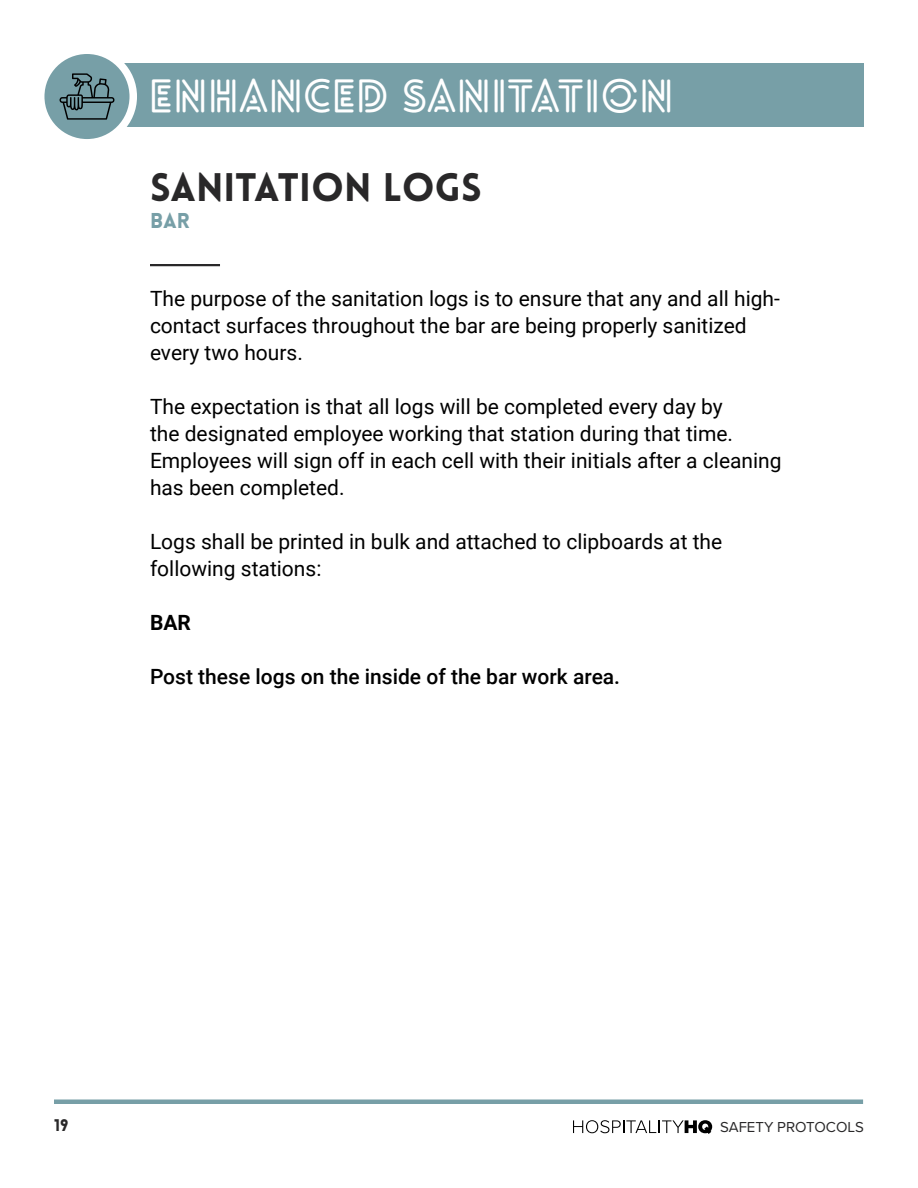
<style>
.page{position:relative;width:918px;height:1188px;background:#fff}
.page>*{position:absolute;margin:0;border:0;box-sizing:border-box;transform-origin:0 0}
.t1{font:700 45px "Lovelo Line";color:#fff}
.t2{font:900 39px "Lovelo";color:#292829}
.t3{font:21px/27px "Roboto";color:#000}
.t4{font:500 21px "Roboto";color:#000}
.t5{font:900 21px "Lovelo";color:#779fa7}
.t6{font:700 21px "Roboto";color:#000}
.t7{font:900 16.5px "Lovelo";color:#292829}
.t8{font:15px "Proxima Nova";color:#292829}
</style>
<div class="page">
<div style="left:117px;top:63px;width:747px;height:64px;background:#779fa7"></div>
<svg style="left:41px;top:50px;width:92px;height:93px;fill:#779fa7"></svg>
<div style="left:37px;top:47px;width:100px;height:100px;border:8px solid #fff;border-radius:50%"></div>
<svg style="left:60px;top:73px;width:54px;height:47px;background:#5d7c82"></svg>
<hr style="left:54px;top:1100px;width:809px;height:4px;background:#779fa7">
<svg style="left:573px;top:1120px;width:139px;height:14px"></svg>
<hr style="left:150px;top:264px;width:70px;height:2px;background:#292829">
<h1 class="t1" style="left:148px;top:68px;width:527px">ENHANCED SANITATION</h1>
<h2 class="t2" style="left:150px;top:163px;width:333px">SANITATION LOGS</h2>
<p class="t5" style="left:150px;top:208px;width:41px">BAR</p>
<p class="t3" style="left:150px;top:284px;width:631px">The purpose of the sanitation logs is to ensure that any and all high&shy;contact surfaces throughout the bar are being properly sanitized every two hours.</p>
<p class="t3" style="left:150px;top:392px;width:633px">The expectation is that all logs will be completed every day by<br>the designated employee working that station during that time.<br>Employees will sign off in each cell with their initials after a cleaning has been completed.</p>
<p class="t3" style="left:150px;top:527px;width:574px">Logs shall be printed in bulk and attached to clipboards at the following stations:</p>
<p class="t6" style="left:150px;top:608px;width:42px">BAR</p>
<p class="t4" style="left:150px;top:662px;width:472px">Post these logs on the inside of the bar work area.</p>
<p class="t7" style="left:54px;top:1115px;width:16px">19</p>
<p class="t8" style="left:720px;top:1116px;width:145px">SAFETY PROTOCOLS</p>
</div>
